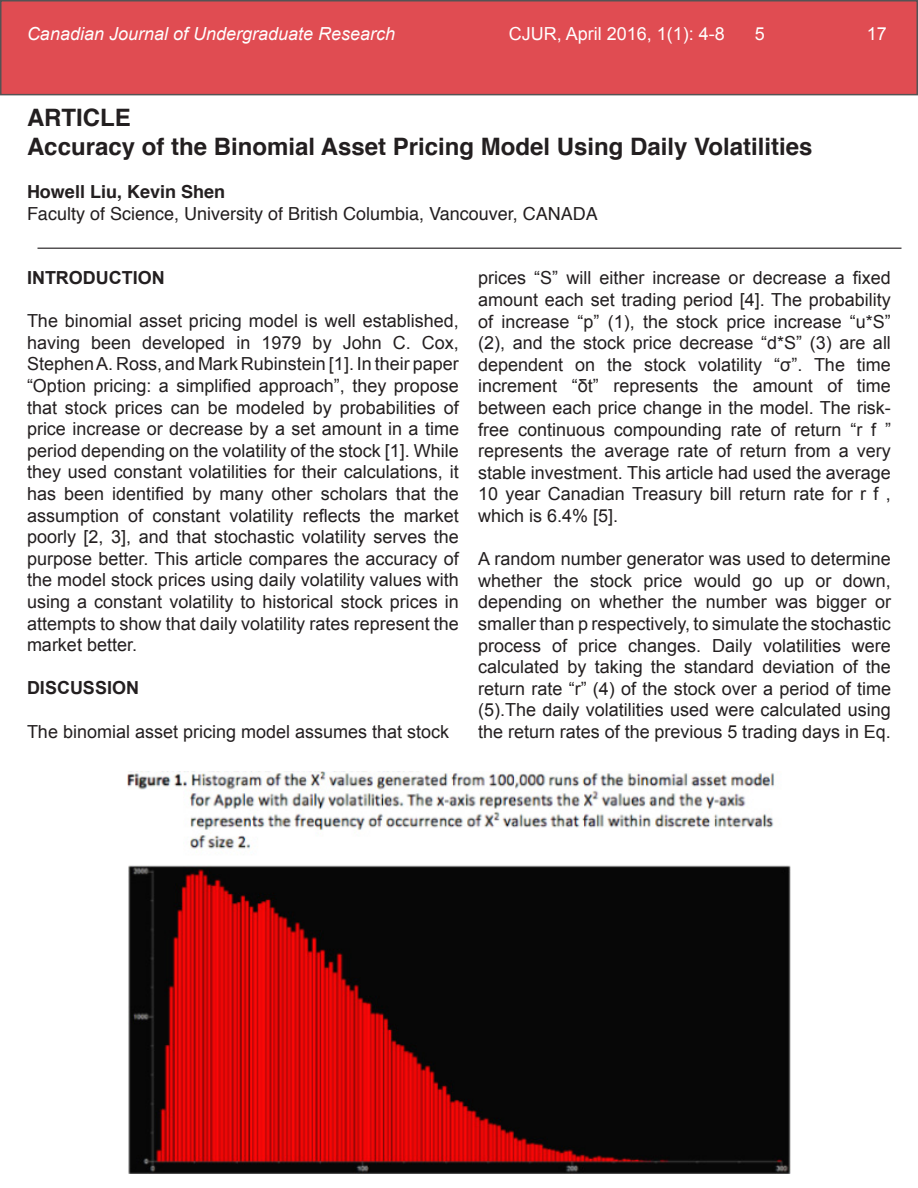
<style>
.page{position:relative;width:918px;height:1188px;background:#fff}
.page>*{position:absolute;margin:0;border:0;box-sizing:border-box;transform-origin:0 0}
.t1{font:700 24px/28.8px "Helvetica";color:#231f20}
.t2{font:18px/21.6px "Arial";color:#231f20;text-align:justify}
.t3{font:18px "Helvetica";color:#231f20}
.t4{font:italic 18px "Arial";color:#fff}
.t5{font:18px "Arial";color:#fff}
.t6{font:700 18px "Arial";color:#231f20}
.t7{font:700 18px "Helvetica";color:#231f20}
</style>
<div class="page">
<div style="left:1px;top:1px;width:916px;height:94px;background:#e04c52"></div>
<div style="left:0;top:0;width:918px;height:95px;border:2px solid #231f20"></div>
<hr style="left:38px;top:248px;width:864px;height:1px;background:#231f20">
<img style="left:128px;top:772px;width:662px;height:401px">
<p class="t4" style="left:27px;top:24px;width:370px">Canadian Journal of Undergraduate Research</p>
<p class="t5" style="left:509px;top:24px;width:218px">CJUR, April 2016, 1(1): 4-8</p>
<p class="t5" style="left:755px;top:24px;width:12px">5</p>
<p class="t5" style="left:867px;top:24px;width:22px">17</p>
<h1 class="t1" style="left:27px;top:105px;width:787px">ARTICLE<br>Accuracy of the Binomial Asset Pricing Model Using Daily Volatilities</h1>
<p class="t7" style="left:27px;top:184px;width:200px">Howell Liu, Kevin Shen</p>
<p class="t3" style="left:27px;top:206px;width:572px">Faculty of Science, University of British Columbia, Vancouver, CANADA</p>
<p class="t6" style="left:27px;top:268px;width:139px">INTRODUCTION</p>
<p class="t2" style="left:27px;top:310px;width:434px">The binomial asset pricing model is well established, having been developed in 1979 by John C. Cox, Stephen A. Ross, and Mark Rubinstein [1]. In their paper “Option pricing: a simplified approach”, they propose that stock prices can be modeled by probabilities of price increase or decrease by a set amount in a time period depending on the volatility of the stock [1]. While they used constant volatilities for their calculations, it has been identified by many other scholars that the assumption of constant volatility reflects the market poorly [2, 3], and that stochastic volatility serves the purpose better. This article compares the accuracy of the model stock prices using daily volatility values with using a constant volatility to historical stock prices in attempts to show that daily volatility rates represent the market better.</p>
<p class="t6" style="left:27px;top:678px;width:114px">DISCUSSION</p>
<p class="t2" style="left:27px;top:721px;width:424px">The binomial asset pricing model assumes that stock</p>
<p class="t2" style="left:478px;top:267px;width:414px">prices “S” will either increase or decrease a fixed amount each set trading period [4]. The probability of increase “p” (1), the stock price increase “u*S” (2), and the stock price decrease “d*S” (3) are all dependent on the stock volatility “σ”. The time increment “δt” represents the amount of time between each price change in the model. The risk&shy;free continuous compounding rate of return “r f ” represents the average rate of return from a very stable investment. This article had used the average 10 year Canadian Treasury bill return rate for r f , which is 6.4% [5].</p>
<p class="t2" style="left:478px;top:548px;width:414px">A random number generator was used to determine whether the stock price would go up or down, depending on whether the number was bigger or smaller than p respectively, to simulate the stochastic process of price changes. Daily volatilities were calculated by taking the standard deviation of the return rate “r” (4) of the stock over a period of time (5).The daily volatilities used were calculated using the return rates of the previous 5 trading days in Eq.</p>
</div>
